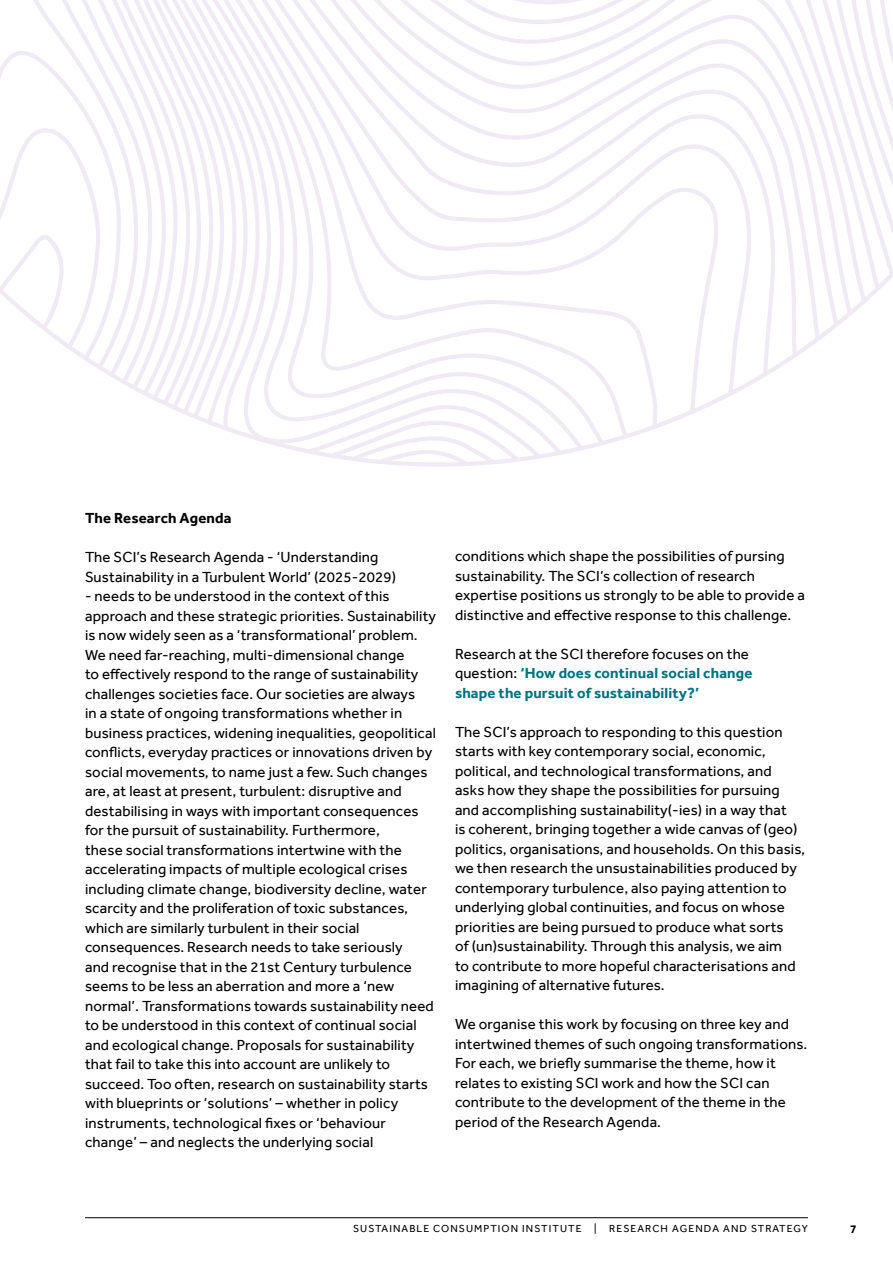
<style>
.page{position:relative;width:893px;height:1263px;background:#fff}
.page>*{position:absolute;margin:0;border:0;box-sizing:border-box;transform-origin:0 0}
.t1{font:15px/19.5px "Effra";letter-spacing:.01em;color:#000}
.t2{font:700 15px/19.5px "Effra";letter-spacing:.01em;color:#00727c}
.t3{font:700 15px "Effra";letter-spacing:.01em;color:#000}
.t4{font:700 12px "Effra";color:#000}
.t5{font:10.5px "Effra";letter-spacing:.1em;color:#000}
.s1{font-weight:400;color:#000}
</style>
<div class="page">
<svg style="left:0;top:0;width:893px;height:467px"></svg>
<hr style="left:85px;top:1217px;width:723px;height:1px;background:#000">
<p class="t3" style="left:85px;top:509px;width:148px">The Research Agenda</p>
<p class="t1" style="left:85px;top:547px;width:313px">The SCI’s Research Agenda - ‘Understanding<br>Sustainability in a Turbulent World’ (2025-2029)</p>
<p class="t1" style="left:85px;top:586px;width:352px">- needs to be understood in the context of this approach and these strategic priorities. Sustainability is now widely seen as a ‘transformational’ problem.<br>We need far-reaching, multi-dimensional change<br>to effectively respond to the range of sustainability challenges societies face. Our societies are always<br>in a state of ongoing transformations whether in business practices, widening inequalities, geopolitical conflicts, everyday practices or innovations driven by social movements, to name just a few. Such changes are, at least at present, turbulent: disruptive and destabilising in ways with important consequences for the pursuit of sustainability. Furthermore,<br>these social transformations intertwine with the accelerating impacts of multiple ecological crises including climate change, biodiversity decline, water scarcity and the proliferation of toxic substances, which are similarly turbulent in their social consequences. Research needs to take seriously<br>and recognise that in the 21st Century turbulence seems to be less an aberration and more a ‘new normal’. Transformations towards sustainability need to be understood in this context of continual social and ecological change. Proposals for sustainability that fail to take this into account are unlikely to succeed. Too often, research on sustainability starts with blueprints or ‘solutions’ – whether in policy instruments, technological fixes or ‘behaviour change’ – and neglects the underlying social</p>
<p class="t1" style="left:455px;top:546px;width:351px">conditions which shape the possibilities of pursing sustainability. The SCI’s collection of research expertise positions us strongly to be able to provide a distinctive and effective response to this challenge.</p>
<p class="t2" style="left:455px;top:644px;width:299px"><span class="s1">Research at the SCI therefore focuses on the question:</span> ‘How does continual social change shape the pursuit of sustainability?’</p>
<p class="t1" style="left:455px;top:722px;width:352px">The SCI’s approach to responding to this question starts with key contemporary social, economic, political, and technological transformations, and<br>asks how they shape the possibilities for pursuing and accomplishing sustainability(-ies) in a way that<br>is coherent, bringing together a wide canvas of (geo) politics, organisations, and households. On this basis, we then research the unsustainabilities produced by contemporary turbulence, also paying attention to underlying global continuities, and focus on whose priorities are being pursued to produce what sorts<br>of (un)sustainability. Through this analysis, we aim<br>to contribute to more hopeful characterisations and imagining of alternative futures.</p>
<p class="t1" style="left:455px;top:1014px;width:354px">We organise this work by focusing on three key and intertwined themes of such ongoing transformations.<br>For each, we briefly summarise the theme, how it relates to existing SCI work and how the SCI can contribute to the development of the theme in the period of the Research Agenda.</p>
<p class="t5" style="left:353px;top:1222px;width:456px">SUSTAINABLE CONSUMPTION INSTITUTE | RESEARCH AGENDA AND STRATEGY</p>
<p class="t4" style="left:850px;top:1221px;width:8px">7</p>
</div>
